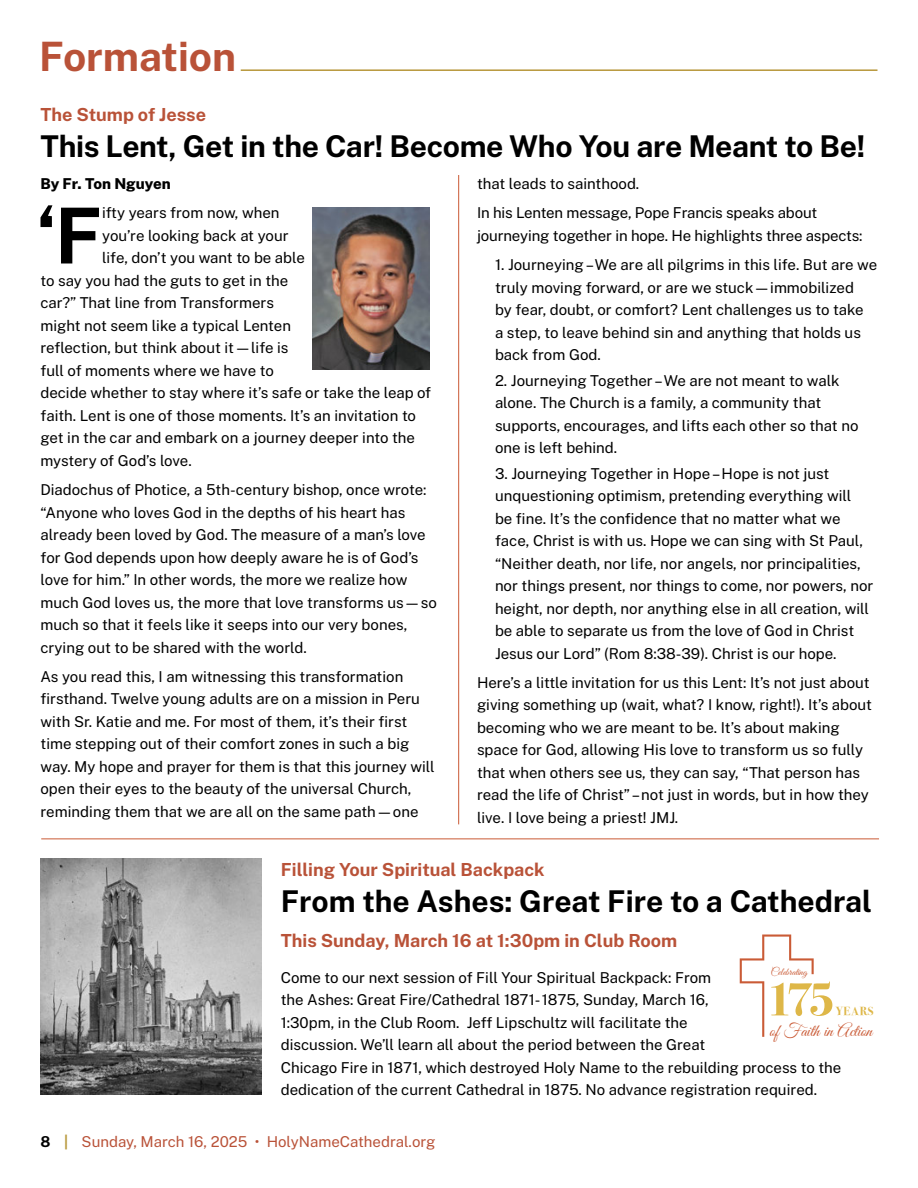
<style>
.page{position:relative;width:918px;height:1188px;background:#fff}
.page>*{position:absolute;margin:0;border:0;box-sizing:border-box;transform-origin:0 0}
.t1{font:100 77.25px "Kwxssd Public Sans";color:#000}
.t2{font:100 40.5px "Kwxssd Public Sans";color:#b95238}
.headline{font:100 30px "Kwxssd Public Sans";letter-spacing:-.01em;color:#000}
.kicker{font:100 18px "Kwxssd Public Sans";color:#b95238}
.headline-2{font:100 18px "Kwxssd Public Sans";color:#b95238}
.t3{font:17.4px "Good Vibrations Script";color:#ca5b36}
.body_text{font:100 15px/22.5px "Xyhfyg Public Sans";color:#000}
.t4{font:100 15px/22.5px "Brgyft Public Sans";color:#000}
.t5{font:100 15px "Xyhfyg Public Sans";color:#b95238}
.t6{font:100 15px "Ddlwws Public Sans";color:#000}
.t7{font:700 11.7px "Bodoni Svty Two ITCTT";letter-spacing:.06em;color:#deb748}
.t8{font:10.5px "Good Vibrations Script";color:#ca5b36}
.s1{font-family:"Brgyft Public Sans"}
.s2{font-family:"Xyhfyg Public Sans"}
.s3{font-family:"Kwxssd Public Sans";color:#000}
.s4{font-family:"Kwxssd Public Sans";color:#b7973a}
</style>
<div class="page">
<hr style="left:241px;top:69px;width:637px;height:2px;background:#b7973a">
<img style="left:312px;top:208px;width:117px;height:162px">
<hr style="left:458px;top:175px;width:1px;height:649px;background:#ca5a35">
<hr style="left:41px;top:838px;width:838px;height:1px;background:#ca5a35">
<img style="left:40px;top:859px;width:222px;height:236px">
<svg style="left:740px;top:935px;width:92px;height:102px"></svg>
<p class="t2" style="left:39px;top:30px;width:199px">Formation</p>
<p class="kicker" style="left:40px;top:103px;width:167px">The Stump of Jesse</p>
<p class="headline" style="left:40px;top:126px;width:826px">This Lent, Get in the Car! Become Who You are Meant to Be!</p>
<p class="t6" style="left:40px;top:174px;width:132px">By Fr. Ton Nguyen</p>
<p class="t1" style="left:38px;top:184px;width:66px">‘F</p>
<p class="body_text" style="left:102px;top:201px;width:179px">ifty years from now, when</p>
<p class="body_text" style="left:102px;top:224px;width:188px">you’re looking back at your</p>
<p class="body_text" style="left:102px;top:246px;width:204px">life, don’t you want to be able</p>
<p class="body_text" style="left:40px;top:269px;width:249px">to say you had the guts to get in the</p>
<p class="t4" style="left:40px;top:291px;width:235px">car?” That line from Transformers</p>
<p class="body_text" style="left:40px;top:314px;width:252px">might not seem like a typical Lenten</p>
<p class="t4" style="left:40px;top:336px;width:250px">reflection, but think about it—life is</p>
<p class="body_text" style="left:40px;top:359px;width:235px">full of moments where we have to</p>
<p class="body_text" style="left:40px;top:381px;width:392px">decide whether to stay where it’s safe or take the leap of</p>
<p class="body_text" style="left:40px;top:404px;width:377px">faith. Lent is one of those moments. It’s an invitation to</p>
<p class="body_text" style="left:40px;top:426px;width:376px">get in the car and embark on a journey deeper into the</p>
<p class="body_text" style="left:40px;top:449px;width:153px">mystery of God’s love.</p>
<p class="body_text" style="left:40px;top:478px;width:398px"><span class="s1">Diadochus of Photice, a 5th-century bishop, once wrote: </span>“Anyone who loves God in the depths of his heart has <span class="s1">already been loved by God. The measure of a man’s love </span>for God depends upon how deeply aware he is of God’s <span class="s1">love for him.” In other words, the more we realize how </span>much God loves us, the more that love transforms us—so much so that it feels like it seeps into our very bones, crying out to be shared with the world.</p>
<p class="body_text" style="left:40px;top:665px;width:396px">As you read this, I am witnessing this transformation <span class="s1">firsthand. Twelve young adults are on a mission in Peru with Sr. Katie and me. For most of them, it’s their first time stepping out of their comfort zones in such a big </span>way. My hope and prayer for them is that this journey will open their eyes to the beauty of the universal Church, reminding them that we are all on the same path—one</p>
<p class="body_text" style="left:477px;top:172px;width:164px">that leads to sainthood.</p>
<p class="body_text" style="left:477px;top:201px;width:387px"><span class="s1">In his Lenten message, Pope Francis speaks about </span>journeying together in hope. He highlights three aspects:</p>
<p class="body_text" style="left:495px;top:253px;width:384px"><span class="s1">1. Journeying – We are all pilgrims in this life. But are we truly moving forward, or are we stuck—immobilized<br></span>by fear, doubt, or comfort? Lent challenges us to take<br>a step, to leave behind sin and anything that holds us back from God.</p>
<p class="t4" style="left:495px;top:369px;width:365px">2. Journeying Together – We are not meant to walk alone. The Church is a family, a community that <span class="s2">supports, encourages, and lifts each other so that no one is left behind.</span></p>
<p class="body_text" style="left:495px;top:462px;width:380px"><span class="s1">3. Journeying Together in Hope – Hope is not just </span>unquestioning optimism, pretending everything will<br><span class="s1">be fine. It’s the confidence that no matter what we face, Christ is with us. Hope we can sing with St Paul, </span>“Neither death, nor life, nor angels, nor principalities, nor things present, nor things to come, nor powers, nor height, nor depth, nor anything else in all creation, will be able to separate us from the love of God in Christ <span class="s1">Jesus our Lord” (Rom 8:38-39). Christ is our hope.</span></p>
<p class="body_text" style="left:477px;top:671px;width:397px">Here’s a little invitation for us this Lent: It’s not just about giving something up (wait, what? I know, right!). It’s about becoming who we are meant to be. It’s about making space for God, allowing His love to transform us so fully <span class="s1">that when others see us, they can say, “That person has read the life of Christ” – not just in words, but in how they </span>live. I love being a priest! JMJ.</p>
<p class="kicker" style="left:281px;top:857px;width:265px">Filling Your Spiritual Backpack</p>
<p class="headline" style="left:281px;top:881px;width:593px">From the Ashes: Great Fire to a Cathedral</p>
<p class="headline-2" style="left:281px;top:929px;width:398px">This Sunday, March 16 at 1:30pm in Club Room</p>
<p class="body_text" style="left:281px;top:966px;width:562px"><span class="s1">Come to our next session of Fill Your Spiritual Backpack: From<br>the Ashes: Great Fire/Cathedral 1871- 1875, Sunday, March 16,<br>1:30pm, in the Club Room. Jeff Lipschultz will facilitate the<br></span>discussion. We’ll learn all about the period between the Great<br>Chicago Fire in 1871, which destroyed Holy Name to the rebuilding process to the dedication of the current Cathedral in 1875. No advance registration required.</p>
<p class="t8" style="left:771px;top:964px;width:38px">Celebrating</p>
<p class="t7" style="left:836px;top:1002px;width:39px">YEARS</p>
<p class="t3" style="left:770px;top:1019px;width:104px">of Faith in Action</p>
<p class="t5" style="left:40px;top:1131px;width:396px"><span class="s3">8</span> <span class="s4">|</span> Sunday, March 16, 2025 • HolyNameCathedral.org</p>
</div>
